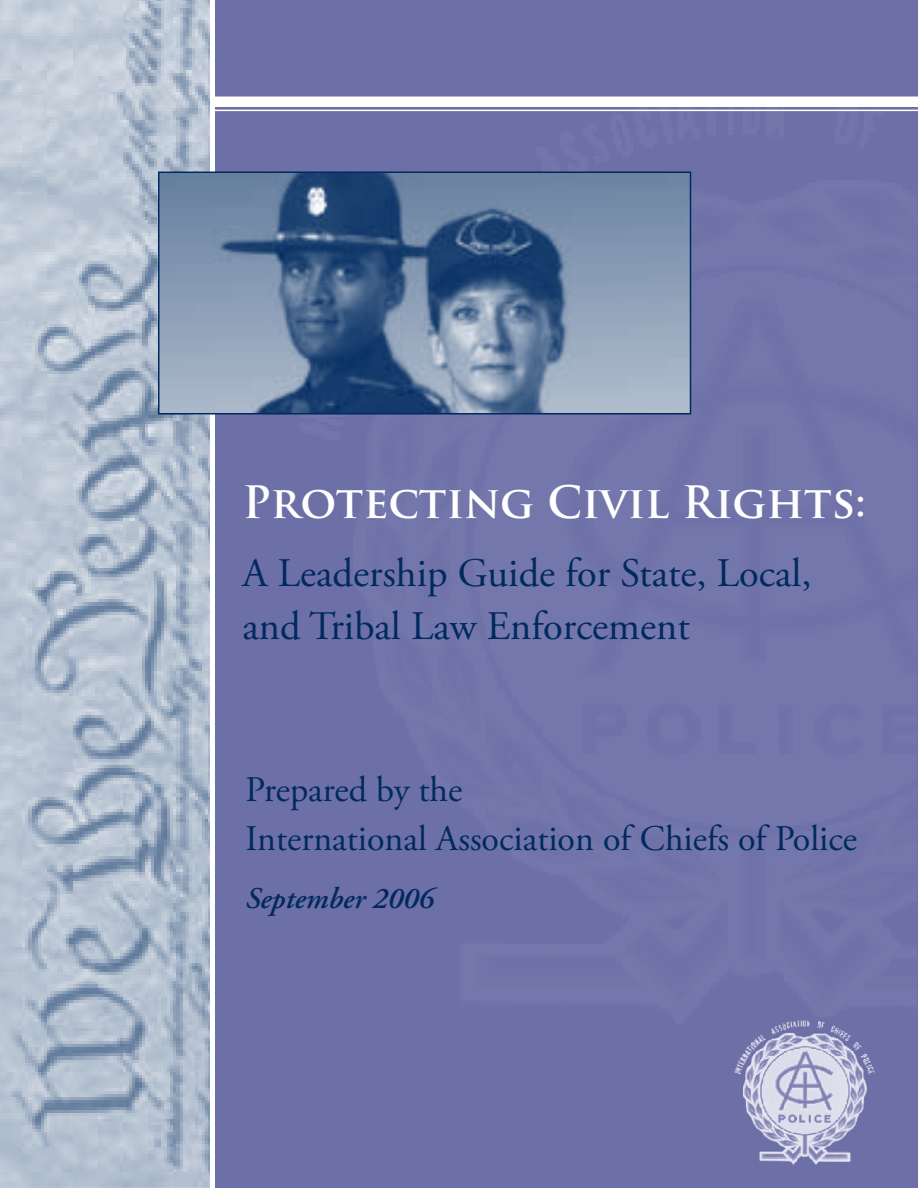
<style>
.page{position:relative;width:918px;height:1188px;background:#fff}
.page>*{position:absolute;margin:0;border:0;box-sizing:border-box;transform-origin:0 0}
.t1{font:700 43.5px "Trajan Pro";color:#fff}
.t2{font:40.5px/53.1px "Adobe Garamond Pro";color:#002a5f}
.t3{font:36px/48.6px "Adobe Garamond Pro";color:#002a5f}
.t4{font:italic 600 30px "Adobe Garamond Pro";color:#002a5f}
</style>
<div class="page">
<div style="left:216px;top:0;width:702px;height:1188px;background:#6d70a6"></div>
<img style="left:0;top:0;width:209px;height:1188px">
<img style="left:161px;top:174px;width:527px;height:237px">
<div style="left:158px;top:171px;width:533px;height:243px;border:2px solid #002a5f"></div>
<div style="left:213px;top:96px;width:705px;height:11px;background:#fff"></div>
<hr style="left:212px;top:110px;width:706px;height:1px;background:#fff">
<img style="left:734px;top:1020px;width:141px;height:145px">
<p class="t1" style="left:243px;top:475px;width:625px">Protecting Civil Rights:</p>
<p class="t2" style="left:242px;top:548px;width:571px">A Leadership Guide for State, Local, and Tribal Law Enforcement</p>
<p class="t3" style="left:246px;top:767px;width:613px">Prepared by the<br>International Association of Chiefs of Police</p>
<p class="t4" style="left:245px;top:881px;width:190px">September 2006</p>
</div>
